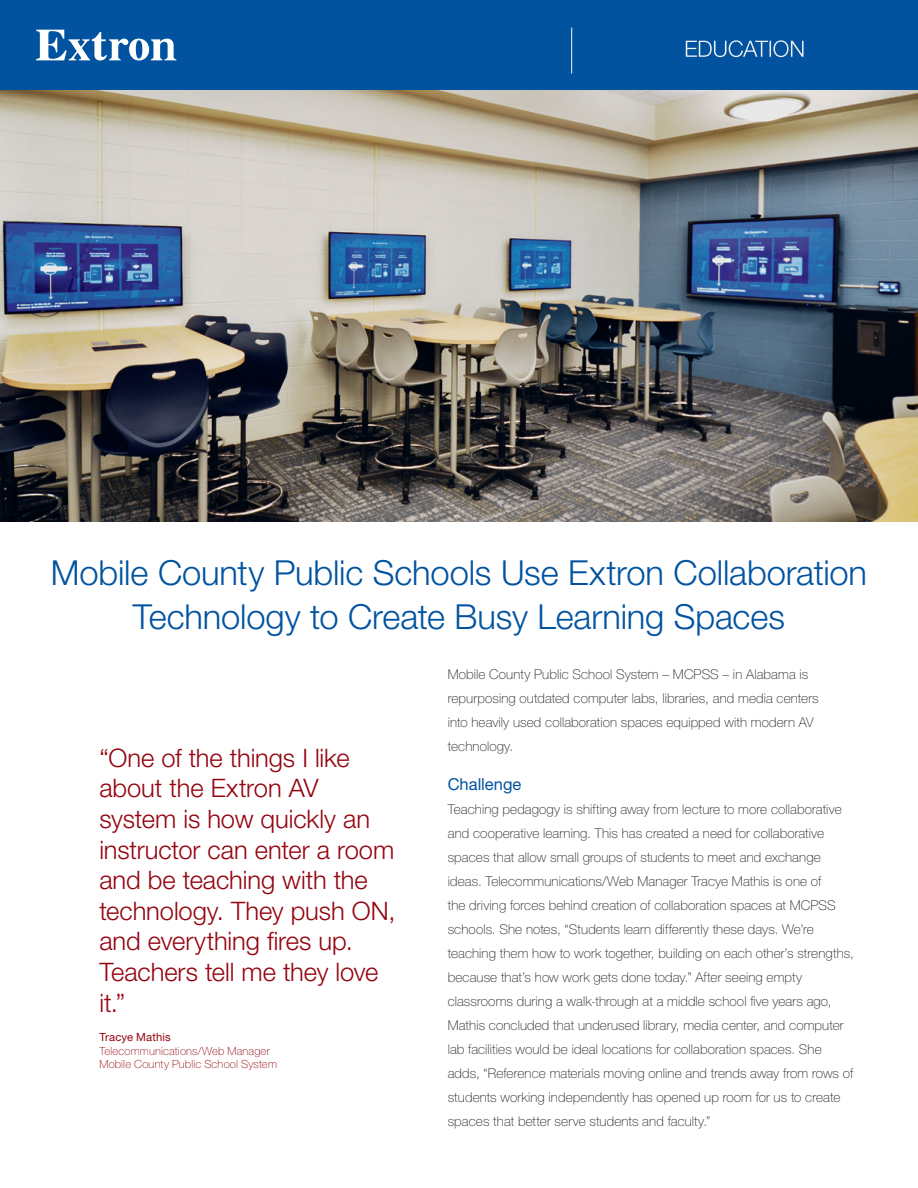
<style>
.page{position:relative;width:918px;height:1188px;background:#fff}
.page>*{position:absolute;margin:0;border:0;box-sizing:border-box;transform-origin:0 0}
.headline{font:300 34.5px/43.5px "Helvetica Neue LT Std";letter-spacing:-.005em;color:#0153a0;text-align:center}
.quote{font:300 25.5px/30.6px "Helvetica Neue LT Std";letter-spacing:-.005em;color:#94040f}
.category{font:300 22.5px "Helvetica Neue LT Std";letter-spacing:-.005em;color:#fff}
.subhead{font:16.5px "Helvetica Neue LT Std";color:#0153a0}
.body_text{font:100 13.5px/24px "Helvetica Neue LT Std";letter-spacing:.01em;color:#231f20}
.quote_job_title{font:100 11.25px "Helvetica Neue LT Std";letter-spacing:.015em;color:#94040f}
.quote_author{font:11.25px "Helvetica Neue LT Std";letter-spacing:.015em;color:#94040f}
</style>
<div class="page">
<div style="left:0;top:0;width:918px;height:90px;background:#0153a0"></div>
<svg style="left:36px;top:30px;width:140px;height:31px"></svg>
<img style="left:0;top:90px;width:918px;height:432px">
<hr style="left:571px;top:28px;width:1px;height:46px;background:#fff">
<p class="category" style="left:684px;top:35px;width:123px">EDUCATION</p>
<p class="headline" style="left:51px;top:550px;width:818px">Mobile County Public Schools Use Extron Collaboration<br>Technology to Create Busy Learning Spaces</p>
<p class="quote" style="left:99px;top:742px;width:298px">“One of the things I like about the Extron AV system is how quickly an instructor can enter a room and be teaching with the technology. They push ON, and everything fires up.<br>Teachers tell me they love it.”</p>
<p class="quote_author" style="left:99px;top:1031px;width:73px">Tracye Mathis</p>
<p class="quote_job_title" style="left:99px;top:1044px;width:172px">Telecommunications/Web Manager</p>
<p class="quote_job_title" style="left:99px;top:1058px;width:179px">Mobile County Public School System</p>
<p class="body_text" style="left:448px;top:662px;width:373px">Mobile County Public School System – MCPSS – in Alabama is repurposing outdated computer labs, libraries, and media centers into heavily used collaboration spaces equipped with modern AV technology.</p>
<p class="subhead" style="left:448px;top:774px;width:75px">Challenge</p>
<p class="body_text" style="left:448px;top:797px;width:408px">Teaching pedagogy is shifting away from lecture to more collaborative and cooperative learning. This has created a need for collaborative spaces that allow small groups of students to meet and exchange ideas. Telecommunications/Web Manager Tracye Mathis is one of<br>the driving forces behind creation of collaboration spaces at MCPSS schools. She notes, “Students learn differently these days. We’re teaching them how to work together, building on each other’s strengths, because that’s how work gets done today.” After seeing empty classrooms during a walk-through at a middle school five years ago, Mathis concluded that underused library, media center, and computer lab facilities would be ideal locations for collaboration spaces. She adds, “Reference materials moving online and trends away from rows of students working independently has opened up room for us to create spaces that better serve students and faculty.”</p>
</div>
